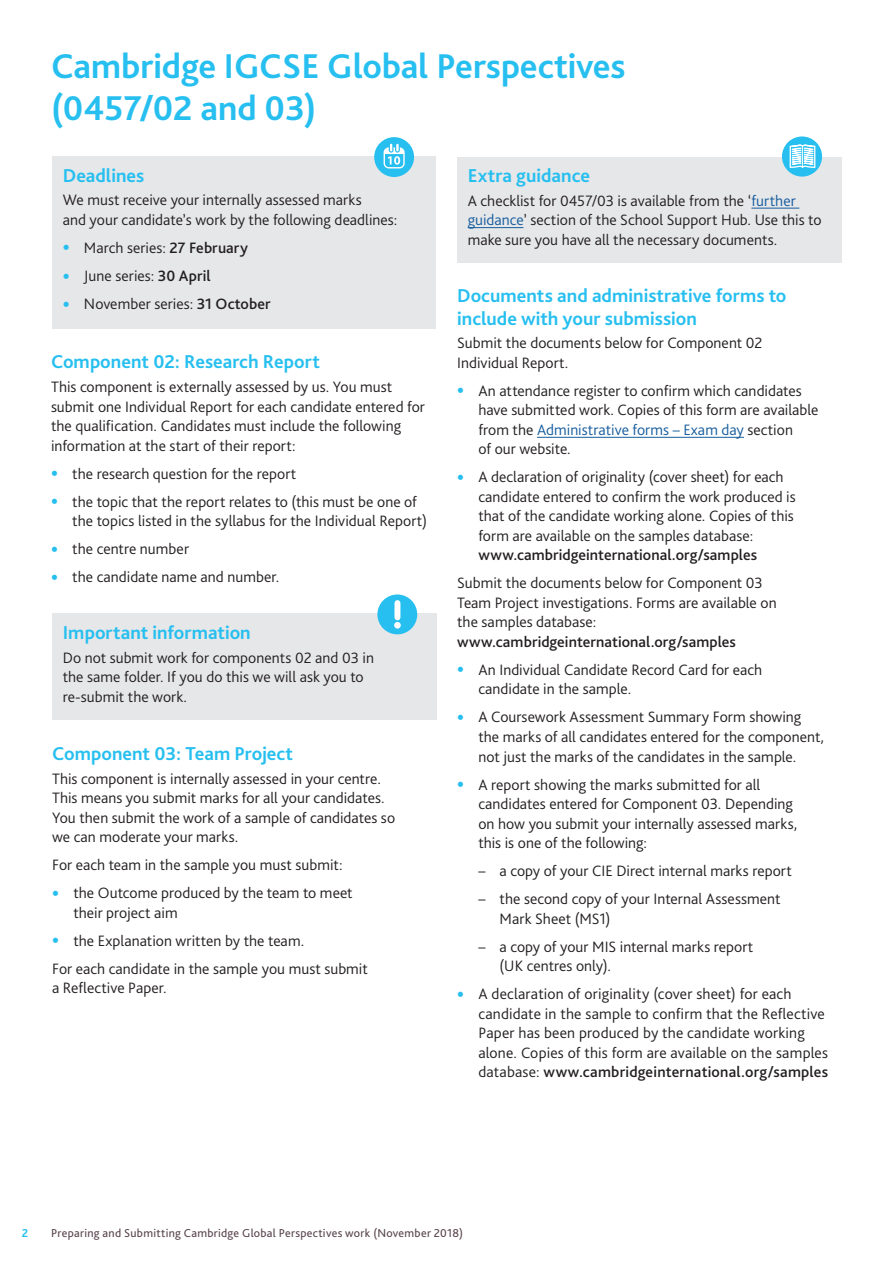
<style>
.page{position:relative;width:893px;height:1263px;background:#fff}
.page>*{position:absolute;margin:0;border:0;box-sizing:border-box;transform-origin:0 0}
.CAIE_Main_heading{font:700 36px/42px "Bliss Pro";color:#26bff0}
.CAIE_Subheading_1{font:700 19.5px/22.5px "Bliss Pro";color:#26bff0}
.CAIE_body_copy{font:300 15.75px/19.5px "Bliss Pro";letter-spacing:.005em;color:#231f20}
.t1{font:12px "Bliss Pro";letter-spacing:.025em;color:#57434d}
.t2{font:700 12px "Bliss Pro";color:#26bff0}
.s1{font-weight:700;font-size:21px;color:#26bff0}
.s2{font-weight:500}
.s3{color:#175d9e}
</style>
<div class="page">
<div style="left:52px;top:614px;width:385px;height:106px;background:#e6e7e9"></div>
<div style="left:377px;top:594px;width:40px;height:40px;background:#26bff0;border-radius:50%"></div>
<svg style="left:394px;top:600px;width:7px;height:29px"></svg>
<div style="left:52px;top:156px;width:384px;height:172px;background:#e6e7e9"></div>
<div style="left:374px;top:137px;width:40px;height:40px;background:#26bff0;border-radius:50%"></div>
<svg style="left:384px;top:144px;width:21px;height:24px"></svg>
<div style="left:457px;top:157px;width:385px;height:105px;background:#e6e7e9"></div>
<hr style="left:751px;top:208px;width:48px;height:1px;background:#175d9e">
<hr style="left:468px;top:227px;width:55px;height:1px;background:#175d9e">
<svg style="left:782px;top:136px;width:40px;height:41px"></svg>
<svg style="left:790px;top:145px;width:25px;height:23px"></svg>
<hr style="left:537px;top:437px;width:207px;height:1px;background:#175d9e">
<p class="CAIE_Main_heading" style="left:51px;top:45px;width:576px">Cambridge IGCSE Global Perspectives (0457/02 and 03)</p>
<p class="CAIE_Subheading_1" style="left:63px;top:164px;width:83px">Deadlines</p>
<p class="CAIE_body_copy" style="left:63px;top:190px;width:336px">We must receive your internally assessed marks<br>and your candidate’s work by the following deadlines:</p>
<p class="CAIE_body_copy" style="left:63px;top:238px;width:187px"><span class="s1">•</span> March series: <span class="s2">27 February</span></p>
<p class="CAIE_body_copy" style="left:63px;top:266px;width:150px"><span class="s1">•</span> June series: <span class="s2">30 April</span></p>
<p class="CAIE_body_copy" style="left:63px;top:294px;width:209px"><span class="s1">•</span> November series: <span class="s2">31 October</span></p>
<p class="CAIE_Subheading_1" style="left:51px;top:351px;width:270px">Component 02: Research Report</p>
<p class="CAIE_body_copy" style="left:51px;top:377px;width:375px">This component is externally assessed by us. You must submit one Individual Report for each candidate entered for the qualification. Candidates must include the following information at the start of their report:</p>
<p class="CAIE_body_copy" style="left:51px;top:464px;width:247px"><span class="s1">•</span> the research question for the report</p>
<p class="CAIE_body_copy" style="left:72px;top:492px;width:356px;text-indent:-21px"><span class="s1">•</span> the topic that the report relates to (this must be one of the topics listed in the syllabus for the Individual Report)</p>
<p class="CAIE_body_copy" style="left:51px;top:539px;width:140px"><span class="s1">•</span> the centre number</p>
<p class="CAIE_body_copy" style="left:51px;top:567px;width:230px"><span class="s1">•</span> the candidate name and number.</p>
<p class="CAIE_Subheading_1" style="left:63px;top:621px;width:190px">Important information</p>
<p class="CAIE_body_copy" style="left:63px;top:648px;width:313px">Do not submit work for components 02 and 03 in the same folder. If you do this we will ask you to re-submit the work.</p>
<p class="CAIE_Subheading_1" style="left:52px;top:742px;width:242px">Component 03: Team Project</p>
<p class="CAIE_body_copy" style="left:52px;top:769px;width:345px">This component is internally assessed in your centre.<br>This means you submit marks for all your candidates.<br>You then submit the work of a sample of candidates so we can moderate your marks.</p>
<p class="CAIE_body_copy" style="left:52px;top:855px;width:292px">For each team in the sample you must submit:</p>
<p class="CAIE_body_copy" style="left:73px;top:883px;width:281px;text-indent:-21px"><span class="s1">•</span> the Outcome produced by the team to meet their project aim</p>
<p class="CAIE_body_copy" style="left:52px;top:931px;width:254px"><span class="s1">•</span> the Explanation written by the team.</p>
<p class="CAIE_body_copy" style="left:52px;top:959px;width:317px">For each candidate in the sample you must submit a Reflective Paper.</p>
<p class="CAIE_Subheading_1" style="left:468px;top:164px;width:124px">Extra guidance</p>
<p class="CAIE_body_copy" style="left:468px;top:191px;width:355px">A checklist for 0457/03 is available from the ‘<span class="s3">further guidance</span>’ section of the School Support Hub. Use this to make sure you have all the necessary documents.</p>
<p class="CAIE_Subheading_1" style="left:457px;top:284px;width:331px">Documents and administrative forms to include with your submission</p>
<p class="CAIE_body_copy" style="left:457px;top:333px;width:307px">Submit the documents below for Component 02<br>Individual Report.</p>
<p class="CAIE_body_copy" style="left:478px;top:381px;width:342px;text-indent:-21px"><span class="s1">•</span> An attendance register to confirm which candidates have submitted work. Copies of this form are available from the <span class="s3">Administrative forms – Exam day</span> section<br>of our website.</p>
<p class="CAIE_body_copy" style="left:478px;top:467px;width:319px;text-indent:-21px"><span class="s1">•</span> A declaration of originality (cover sheet) for each candidate entered to confirm the work produced is that of the candidate working alone. Copies of this form are available on the samples database: <span class="s2">www.cambridgeinternational.org/samples</span></p>
<p class="CAIE_body_copy" style="left:457px;top:573px;width:321px">Submit the documents below for Component 03<br>Team Project investigations. Forms are available on the samples database: <span class="s2">www.cambridgeinternational.org/samples</span></p>
<p class="CAIE_body_copy" style="left:478px;top:660px;width:285px;text-indent:-21px"><span class="s1">•</span> An Individual Candidate Record Card for each candidate in the sample.</p>
<p class="CAIE_body_copy" style="left:478px;top:707px;width:347px;text-indent:-21px"><span class="s1">•</span> A Coursework Assessment Summary Form showing the marks of all candidates entered for the component, not just the marks of the candidates in the sample.</p>
<p class="CAIE_body_copy" style="left:478px;top:774px;width:320px;text-indent:-21px"><span class="s1">•</span> A report showing the marks submitted for all candidates entered for Component 03. Depending on how you submit your internally assessed marks, this is one of the following:</p>
<p class="CAIE_body_copy" style="left:478px;top:861px;width:315px">– a copy of your CIE Direct internal marks report</p>
<p class="CAIE_body_copy" style="left:500px;top:889px;width:282px;text-indent:-21px">– the second copy of your Internal Assessment<br>Mark Sheet (MS1)</p>
<p class="CAIE_body_copy" style="left:500px;top:936px;width:255px;text-indent:-21px">– a copy of your MIS internal marks report (UK centres only).</p>
<p class="CAIE_body_copy" style="left:478px;top:984px;width:351px;text-indent:-21px"><span class="s1">•</span> A declaration of originality (cover sheet) for each candidate in the sample to confirm that the Reflective Paper has been produced by the candidate working alone. Copies of this form are available on the samples database: <span class="s2">www.cambridgeinternational.org/samples</span></p>
<p class="t2" style="left:22px;top:1226px;width:8px">2</p>
<p class="t1" style="left:51px;top:1226px;width:414px">Preparing and Submitting Cambridge Global Perspectives work (November 2018)</p>
</div>
